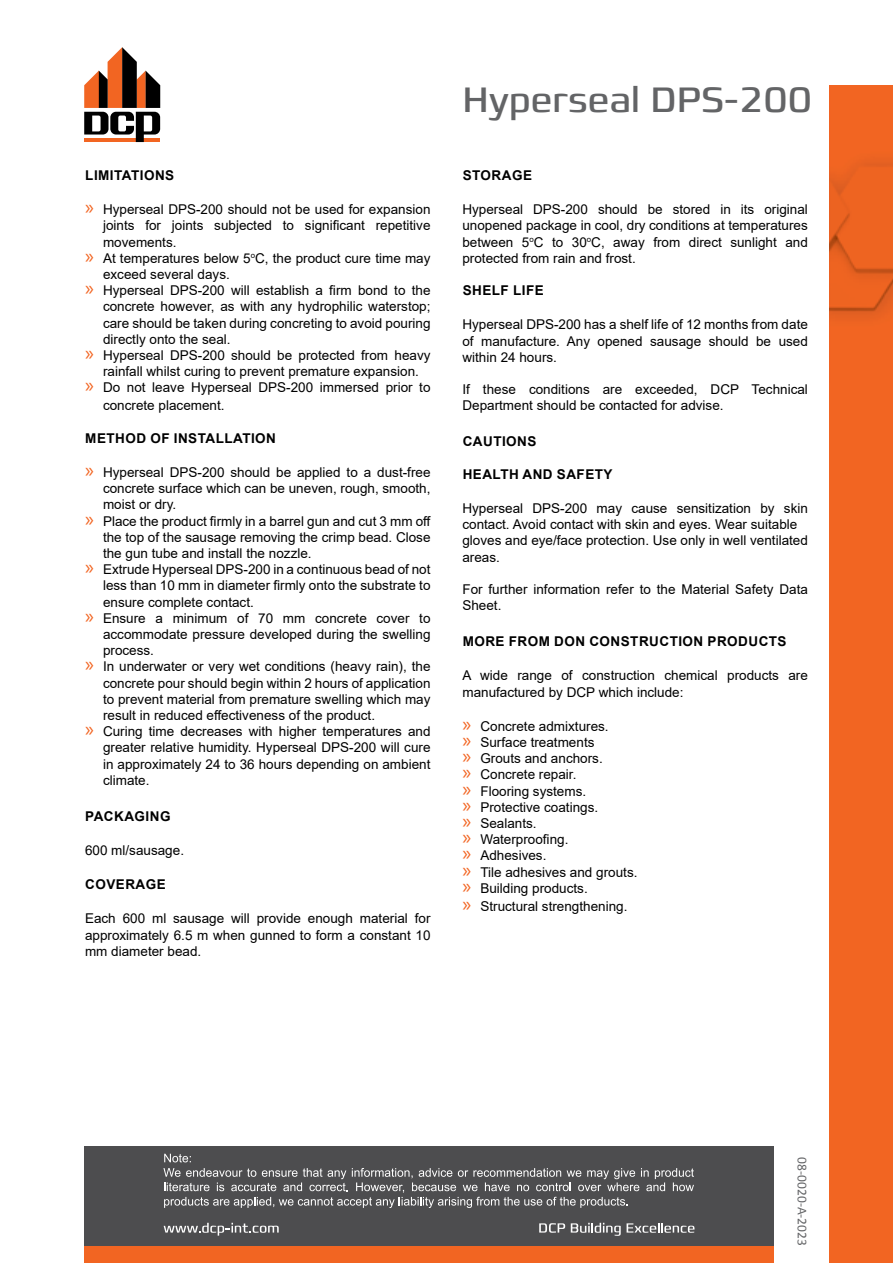
<style>
.page{position:relative;width:893px;height:1263px;background:#fff}
.page>*{position:absolute;margin:0;border:0;box-sizing:border-box;transform-origin:0 0}
.t1{font:36px "Francker CYR";color:#636466}
.t2{font:13.5px/16.2px "Arial";color:#000}
.t3{font:700 13.5px "Arial";letter-spacing:.035em;color:#000}
.t4{font:13.5px "Calibri";color:#636466}
.s1{font-family:"Myriad Pro";font-size:21px;color:#f26522}
</style>
<div class="page">
<div style="left:84px;top:1147px;width:690px;height:106px;background:#4d4d4f"></div>
<div style="left:84px;top:1247px;width:690px;height:16px;background:#f26522"></div>
<svg style="left:164px;top:1154px;width:27px;height:8px"></svg>
<svg style="left:163px;top:1168px;width:531px;height:40px"></svg>
<svg style="left:539px;top:1223px;width:26px;height:10px"></svg>
<svg style="left:571px;top:1223px;width:50px;height:13px"></svg>
<svg style="left:627px;top:1223px;width:67px;height:10px"></svg>
<svg style="left:164px;top:1223px;width:115px;height:12px"></svg>
<svg style="left:84px;top:47px;width:76px;height:95px"></svg>
<div style="left:829px;top:85px;width:63px;height:1178px;background:#f26522"></div>
<div style="left:829px;top:85px;width:64px;height:335px;background:#f26522"></div>
<img style="left:829px;top:161px;width:64px;height:157px">
<p class="t3" style="left:85px;top:166px;width:90px">LIMITATIONS</p>
<p class="t2" style="left:85px;top:201px;width:347px"><span class="s1">»</span> Hyperseal DPS-200 should not be used for expansion</p>
<p class="t2" style="left:103px;top:217px;width:329px">joints for joints subjected to significant repetitive</p>
<p class="t2" style="left:103px;top:234px;width:75px">movements.</p>
<p class="t2" style="left:85px;top:250px;width:347px"><span class="s1">»</span> At temperatures below 5<sup>o</sup>C, the product cure time may</p>
<p class="t2" style="left:103px;top:266px;width:128px">exceed several days.</p>
<p class="t2" style="left:85px;top:282px;width:347px"><span class="s1">»</span> Hyperseal DPS-200 will establish a firm bond to the</p>
<p class="t2" style="left:103px;top:298px;width:329px">concrete however, as with any hydrophilic waterstop;</p>
<p class="t2" style="left:103px;top:315px;width:329px">care should be taken during concreting to avoid pouring</p>
<p class="t2" style="left:103px;top:331px;width:129px">directly onto the seal.</p>
<p class="t2" style="left:85px;top:347px;width:347px"><span class="s1">»</span> Hyperseal DPS-200 should be protected from heavy</p>
<p class="t2" style="left:103px;top:363px;width:317px">rainfall whilst curing to prevent premature expansion.</p>
<p class="t2" style="left:85px;top:379px;width:347px"><span class="s1">»</span> Do not leave Hyperseal DPS-200 immersed prior to</p>
<p class="t2" style="left:103px;top:397px;width:123px">concrete placement.</p>
<p class="t3" style="left:85px;top:428px;width:192px">METHOD OF INSTALLATION</p>
<p class="t2" style="left:85px;top:464px;width:347px"><span class="s1">»</span> Hyperseal DPS-200 should be applied to a dust-free</p>
<p class="t2" style="left:103px;top:480px;width:329px">concrete surface which can be uneven, rough, smooth,</p>
<p class="t2" style="left:103px;top:496px;width:75px">moist or dry.</p>
<p class="t2" style="left:85px;top:513px;width:347px"><span class="s1">»</span> Place the product firmly in a barrel gun and cut 3 mm off</p>
<p class="t2" style="left:103px;top:529px;width:329px">the top of the sausage removing the crimp bead. Close</p>
<p class="t2" style="left:103px;top:545px;width:210px">the gun tube and install the nozzle.</p>
<p class="t2" style="left:85px;top:561px;width:347px"><span class="s1">»</span> Extrude Hyperseal DPS-200 in a continuous bead of not</p>
<p class="t2" style="left:103px;top:577px;width:329px">less than 10 mm in diameter firmly onto the substrate to</p>
<p class="t2" style="left:103px;top:594px;width:152px">ensure complete contact.</p>
<p class="t2" style="left:85px;top:610px;width:347px"><span class="s1">»</span> Ensure a minimum of 70 mm concrete cover to</p>
<p class="t2" style="left:103px;top:626px;width:329px">accommodate pressure developed during the swelling</p>
<p class="t2" style="left:103px;top:642px;width:53px">process.</p>
<p class="t2" style="left:85px;top:658px;width:347px"><span class="s1">»</span> In underwater or very wet conditions (heavy rain), the</p>
<p class="t2" style="left:103px;top:675px;width:329px">concrete pour should begin within 2 hours of application</p>
<p class="t2" style="left:103px;top:691px;width:329px">to prevent material from premature swelling which may</p>
<p class="t2" style="left:103px;top:707px;width:274px">result in reduced effectiveness of the product.</p>
<p class="t2" style="left:85px;top:723px;width:347px"><span class="s1">»</span> Curing time decreases with higher temperatures and</p>
<p class="t2" style="left:103px;top:739px;width:329px">greater relative humidity. Hyperseal DPS-200 will cure</p>
<p class="t2" style="left:103px;top:756px;width:329px">in approximately 24 to 36 hours depending on ambient</p>
<p class="t2" style="left:103px;top:772px;width:48px">climate.</p>
<p class="t3" style="left:85px;top:806px;width:87px">PACKAGING</p>
<p class="t2" style="left:85px;top:842px;width:101px">600 ml/sausage.</p>
<p class="t3" style="left:85px;top:875px;width:82px">COVERAGE</p>
<p class="t2" style="left:85px;top:910px;width:347px;text-align:justify">Each 600 ml sausage will provide enough material for approximately 6.5 m when gunned to form a constant 10 mm diameter bead.</p>
<h1 class="t1" style="left:462px;top:77px;width:351px">Hyperseal DPS-200</h1>
<p class="t3" style="left:463px;top:166px;width:71px">STORAGE</p>
<p class="t2" style="left:462px;top:201px;width:347px;text-align:justify">Hyperseal DPS-200 should be stored in its original unopened package in cool, dry conditions at temperatures between 5<sup>o</sup>C to 30<sup>o</sup>C, away from direct sunlight and protected from rain and frost.</p>
<p class="t3" style="left:463px;top:281px;width:83px">SHELF LIFE</p>
<p class="t2" style="left:462px;top:316px;width:347px;text-align:justify">Hyperseal DPS-200 has a shelf life of 12 months from date of manufacture. Any opened sausage should be used within 24 hours.</p>
<p class="t2" style="left:462px;top:381px;width:347px">If these conditions are exceeded, DCP Technical<br>Department should be contacted for advise.</p>
<p class="t3" style="left:463px;top:432px;width:75px">CAUTIONS</p>
<p class="t3" style="left:463px;top:464px;width:151px">HEALTH AND SAFETY</p>
<p class="t2" style="left:462px;top:500px;width:347px">Hyperseal DPS-200 may cause sensitization by skin contact. Avoid contact with skin and eyes. Wear suitable gloves and eye/face protection. Use only in well ventilated areas.</p>
<p class="t2" style="left:462px;top:581px;width:347px">For further information refer to the Material Safety Data<br>Sheet.</p>
<p class="t3" style="left:463px;top:632px;width:325px">MORE FROM DON CONSTRUCTION PRODUCTS</p>
<p class="t2" style="left:462px;top:667px;width:347px">A wide range of construction chemical products are manufactured by DCP which include:</p>
<p class="t2" style="left:462px;top:718px;width:177px"><span class="s1">»</span> Concrete admixtures.<br><span class="s1">»</span> Surface treatments<br><span class="s1">»</span> Grouts and anchors.<br><span class="s1">»</span> Concrete repair.<br><span class="s1">»</span> Flooring systems.<br><span class="s1">»</span> Protective coatings.<br><span class="s1">»</span> Sealants.<br><span class="s1">»</span> Waterproofing.<br><span class="s1">»</span> Adhesives.<br><span class="s1">»</span> Tile adhesives and grouts. <span class="s1">»</span> Building products.</p>
<p class="t2" style="left:462px;top:898px;width:167px"><span class="s1">»</span> Structural strengthening.</p>
<p class="t4" style="left:811px;top:1157px;width:90px;rotate:90deg">08-0020-A-2023</p>
</div>
